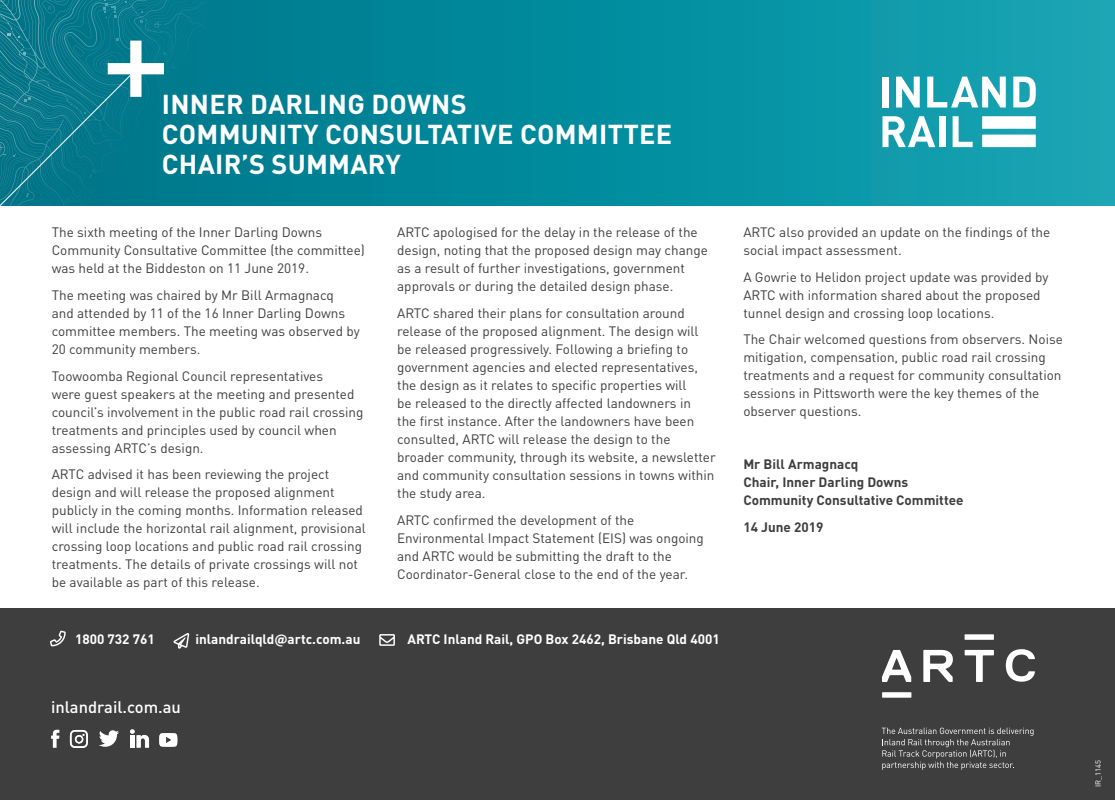
<style>
.page{position:relative;width:1115px;height:800px;background:#fff}
.page>*{position:absolute;margin:0;border:0;box-sizing:border-box;transform-origin:0 0}
.t1{font:700 27px/30px "DINOT";letter-spacing:.01em;color:#fff}
.t2{font:500 16.5px "DINOT";color:#fff}
.t3{font:13.5px/18px "DINOT";color:#3e3e3f}
.t4{font:700 13.5px/18px "DINOT";color:#3e3e3f}
.t5{font:700 13.5px "DINOT";color:#fff}
.t6{font:7.5px "DINOT";color:#fff}
</style>
<div class="page">
<svg style="left:206px;top:0;width:908px;height:205px;background:#078fa1"></svg>
<div style="left:0;top:608px;width:1114px;height:191px;background:#3e3e3f"></div>
<div style="left:882px;top:77px;width:6px;height:30px;background:#fff"></div>
<svg style="left:895px;top:77px;width:24px;height:30px"></svg>
<svg style="left:926px;top:77px;width:79px;height:30px"></svg>
<svg style="left:1012px;top:77px;width:23px;height:30px"></svg>
<svg style="left:882px;top:116px;width:52px;height:31px"></svg>
<div style="left:938px;top:116px;width:6px;height:31px;background:#fff"></div>
<svg style="left:952px;top:116px;width:20px;height:31px"></svg>
<svg style="left:981px;top:116px;width:54px;height:31px"></svg>
<svg style="left:0;top:0;width:206px;height:206px;background:#107f91"></svg>
<svg style="left:99px;top:730px;width:20px;height:16px"></svg>
<svg style="left:70px;top:729px;width:18px;height:18px"></svg>
<svg style="left:51px;top:729px;width:8px;height:18px"></svg>
<svg style="left:130px;top:729px;width:19px;height:18px"></svg>
<svg style="left:159px;top:733px;width:18px;height:13px"></svg>
<svg style="left:50px;top:630px;width:16px;height:16px"></svg>
<svg style="left:173px;top:633px;width:16px;height:15px"></svg>
<svg style="left:379px;top:634px;width:16px;height:11px"></svg>
<svg style="left:882px;top:692px;width:29px;height:5px"></svg>
<svg style="left:964px;top:634px;width:29px;height:5px"></svg>
<svg style="left:882px;top:650px;width:28px;height:31px"></svg>
<svg style="left:964px;top:649px;width:29px;height:32px"></svg>
<svg style="left:923px;top:649px;width:29px;height:32px"></svg>
<svg style="left:1005px;top:649px;width:29px;height:32px"></svg>
<svg style="left:881px;top:727px;width:152px;height:42px"></svg>
<h1 class="t1" style="left:162px;top:87px;width:511px">INNER DARLING DOWNS<br>COMMUNITY CONSULTATIVE COMMITTEE<br>CHAIR’S SUMMARY</h1>
<p class="t3" style="left:52px;top:222px;width:314px">The sixth meeting of the Inner Darling Downs<br>Community Consultative Committee (the committee) was held at the Biddeston on 11 June 2019.</p>
<p class="t3" style="left:52px;top:285px;width:309px">The meeting was chaired by Mr Bill Armagnacq<br>and attended by 11 of the 16 Inner Darling Downs committee members. The meeting was observed by 20 community members.</p>
<p class="t3" style="left:52px;top:365px;width:313px">Toowoomba Regional Council representatives<br>were guest speakers at the meeting and presented council’s involvement in the public road rail crossing treatments and principles used by council when assessing ARTC’s design.</p>
<p class="t3" style="left:52px;top:464px;width:315px">ARTC advised it has been reviewing the project design and will release the proposed alignment publicly in the coming months. Information released will include the horizontal rail alignment, provisional crossing loop locations and public road rail crossing treatments. The details of private crossings will not be available as part of this release.</p>
<p class="t3" style="left:397px;top:222px;width:312px">ARTC apologised for the delay in the release of the design, noting that the proposed design may change as a result of further investigations, government approvals or during the detailed design phase.</p>
<p class="t3" style="left:397px;top:303px;width:320px">ARTC shared their plans for consultation around release of the proposed alignment. The design will be released progressively. Following a briefing to government agencies and elected representatives, the design as it relates to specific properties will<br>be released to the directly affected landowners in<br>the first instance. After the landowners have been consulted, ARTC will release the design to the broader community, through its website, a newsletter and community consultation sessions in towns within the study area.</p>
<p class="t3" style="left:397px;top:509px;width:308px">ARTC confirmed the development of the Environmental Impact Statement (EIS) was ongoing and ARTC would be submitting the draft to the Coordinator-General close to the end of the year.</p>
<p class="t5" style="left:75px;top:628px;width:81px">1800 732 761</p>
<p class="t5" style="left:195px;top:628px;width:166px">inlandrailqld@artc.com.au</p>
<p class="t5" style="left:407px;top:628px;width:313px">ARTC Inland Rail, GPO Box 2462, Brisbane Qld 4001</p>
<p class="t2" style="left:51px;top:694px;width:131px">inlandrail.com.au</p>
<p class="t3" style="left:743px;top:222px;width:308px">ARTC also provided an update on the findings of the social impact assessment.</p>
<p class="t3" style="left:743px;top:267px;width:306px">A Gowrie to Helidon project update was provided by<br>ARTC with information shared about the proposed tunnel design and crossing loop locations.</p>
<p class="t3" style="left:743px;top:329px;width:321px">The Chair welcomed questions from observers. Noise mitigation, compensation, public road rail crossing treatments and a request for community consultation sessions in Pittsworth were the key themes of the observer questions.</p>
<p class="t4" style="left:743px;top:454px;width:222px">Mr Bill Armagnacq<br>Chair, Inner Darling Downs<br>Community Consultative Committee</p>
<p class="t4" style="left:743px;top:516px;width:81px">14 June 2019</p>
<p class="t6" style="left:1091px;top:787px;width:28px;rotate:-90deg">IR_1145</p>
</div>
